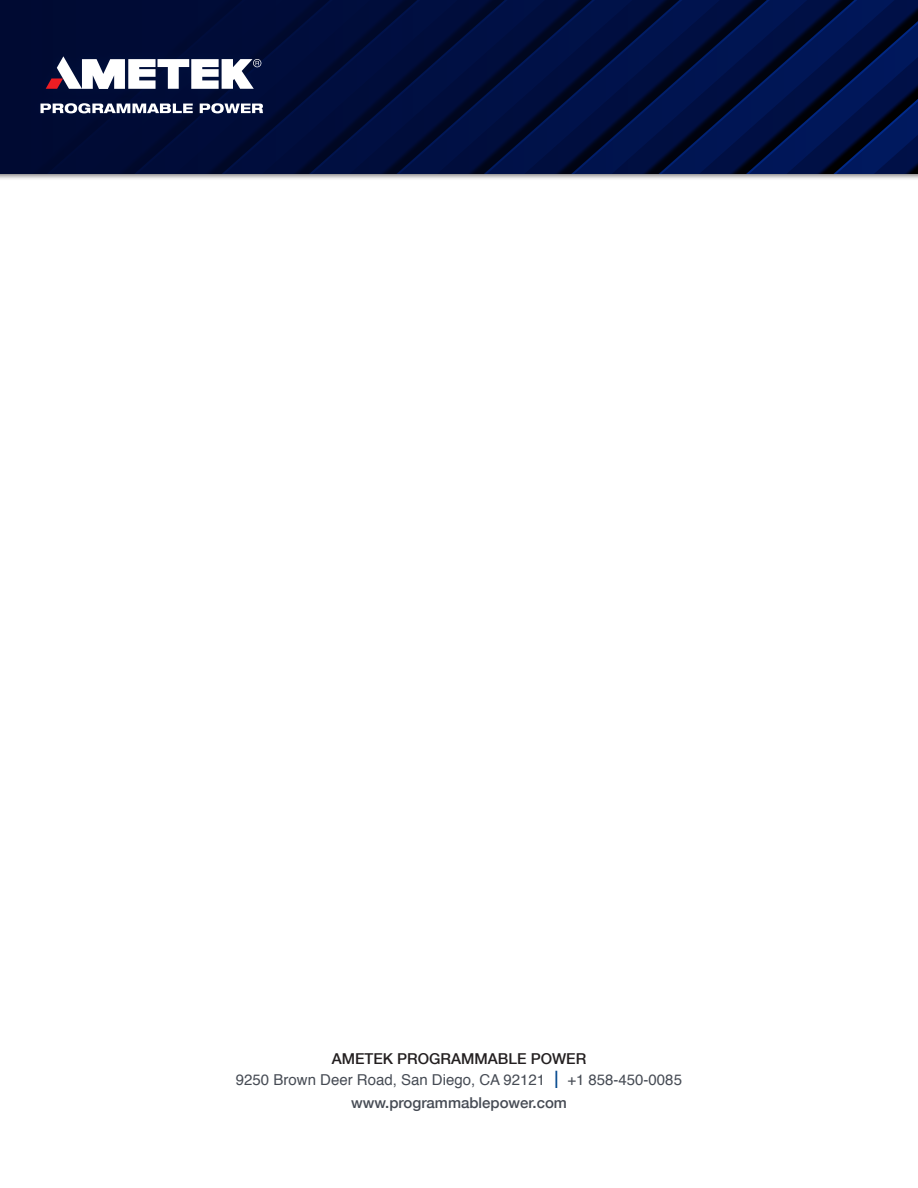
<style>
.page{position:relative;width:918px;height:1188px;background:#fff}
.page>*{position:absolute;margin:0;border:0;box-sizing:border-box;transform-origin:0 0}
.t1{font:15px "Helvetica";color:#464b54}
.t2{font:500 15px "Helvetica Neue";color:#464b54}
.t3{font:500 15px "Helvetica Neue";color:#231f20}
.s1{font-family:"Helvetica Neue";font-weight:300;font-size:24px;color:#01468c}
</style>
<div class="page">
<div style="left:0;top:0;width:918px;height:181px;background:#231f20;opacity:.6"></div>
<div style="left:27px;top:0;width:66px;height:174px;background:#000b33"></div>
<svg style="left:114px;top:0;width:67px;height:174px;background:#000a34"></svg>
<svg style="left:202px;top:0;width:66px;height:174px;background:#000b36"></svg>
<svg style="left:289px;top:0;width:66px;height:174px;background:#000c39"></svg>
<svg style="left:376px;top:0;width:67px;height:174px;background:#000d3a"></svg>
<svg style="left:464px;top:0;width:66px;height:174px;background:#000e3c"></svg>
<svg style="left:551px;top:0;width:67px;height:174px;background:#000e3f"></svg>
<svg style="left:639px;top:0;width:66px;height:174px;background:#000f41"></svg>
<svg style="left:705px;top:0;width:213px;height:174px;background:#001145"></svg>
<div style="left:28px;top:46px;width:247px;height:79px;background:#000c36"></div>
<svg style="left:46px;top:56px;width:215px;height:33px"></svg>
<svg style="left:40px;top:103px;width:153px;height:10px"></svg>
<svg style="left:200px;top:103px;width:63px;height:10px"></svg>
<p class="t3" style="left:332px;top:1047px;width:256px">AMETEK PROGRAMMABLE POWER</p>
<p class="t1" style="left:236px;top:1069px;width:448px">9250 Brown Deer Road, San Diego, CA 92121 <span class="s1">I</span> +1 858-450-0085</p>
<p class="t2" style="left:351px;top:1091px;width:217px">www.programmablepower.com</p>
</div>
